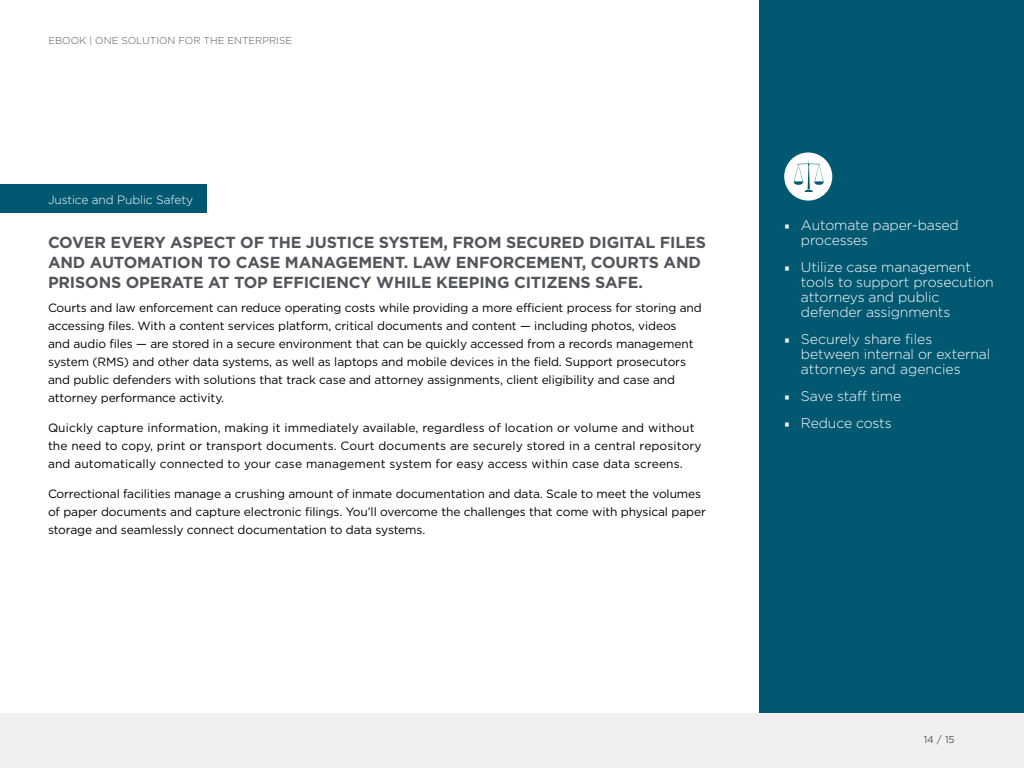
<style>
.page{position:relative;width:1024px;height:768px;background:#fff}
.page>*{position:absolute;margin:0;border:0;box-sizing:border-box;transform-origin:0 0}
.t1{font:700 16px/20px "Gotham HTF";letter-spacing:-.01em;color:#52555b}
.t2{font:300 14px/15px "Gotham HTF";letter-spacing:-.01em;color:#fff}
.t3{font:12px/18px "Gotham HTF";letter-spacing:-.01em;color:#000}
.t4{font:12px/18px "Gotham HTF";letter-spacing:.01em;color:#000}
.t5{font:300 12px "Gotham HTF";letter-spacing:-.01em;color:#fff}
.t6{font:300 10px "Gotham HTF";color:#52555b}
.t7{font:10px "Gotham HTF";color:#52555b}
.s1{font-family:"Titillium";font-weight:400}
</style>
<div class="page">
<div style="left:0;top:713px;width:1024px;height:55px;background:#f1efef"></div>
<div style="left:0;top:184px;width:206px;height:30px;background:#025870"></div>
<div style="left:760px;top:0;width:264px;height:713px;background:#025870"></div>
<div style="left:784px;top:152px;width:48px;height:49px;background:#fff;border-radius:50%"></div>
<svg style="left:794px;top:160px;width:30px;height:32px"></svg>
<p class="t6" style="left:48px;top:35px;width:245px">EBOOK | ONE SOLUTION FOR THE ENTERPRISE</p>
<p class="t5" style="left:48px;top:193px;width:147px">Justice and Public Safety</p>
<h1 class="t1" style="left:48px;top:232px;width:659px">COVER EVERY ASPECT OF THE JUSTICE SYSTEM, FROM SECURED DIGITAL FILES<br>AND AUTOMATION TO CASE MANAGEMENT. LAW ENFORCEMENT, COURTS AND<br>PRISONS OPERATE AT TOP EFFICIENCY WHILE KEEPING CITIZENS SAFE.</h1>
<p class="t3" style="left:48px;top:298px;width:655px">Courts and law enforcement can reduce operating costs while providing a more efficient process for storing and accessing files. With a content services platform, critical documents and content — including photos, videos<br>and audio files — are stored in a secure environment that can be quickly accessed from a records management system (RMS) and other data systems, as well as laptops and mobile devices in the field. Support prosecutors and public defenders with solutions that track case and attorney assignments, client eligibility and case and attorney performance activity.</p>
<p class="t4" style="left:48px;top:418px;width:655px">Quickly capture information, making it immediately available, regardless of location or volume and without the need to copy, print or transport documents. Court documents are securely stored in a central repository and automatically connected to your case management system for easy access within case data screens.</p>
<p class="t3" style="left:48px;top:484px;width:659px">Correctional facilities manage a crushing amount of inmate documentation and data. Scale to meet the volumes of paper documents and capture electronic filings. You’ll overcome the challenges that come with physical paper storage and seamlessly connect documentation to data systems.</p>
<p class="t2" style="left:801px;top:218px;width:159px;text-indent:-17px"><span class="s1">•</span> Automate paper-based processes</p>
<p class="t2" style="left:801px;top:260px;width:194px;text-indent:-17px"><span class="s1">•</span> Utilize case management tools to support prosecution attorneys and public defender assignments</p>
<p class="t2" style="left:801px;top:332px;width:191px;text-indent:-17px"><span class="s1">•</span> Securely share files between internal or external attorneys and agencies</p>
<p class="t2" style="left:784px;top:389px;width:119px"><span class="s1">•</span> Save staff time</p>
<p class="t2" style="left:784px;top:416px;width:109px"><span class="s1">•</span> Reduce costs</p>
<p class="t7" style="left:924px;top:734px;width:33px">14 / 15</p>
</div>
